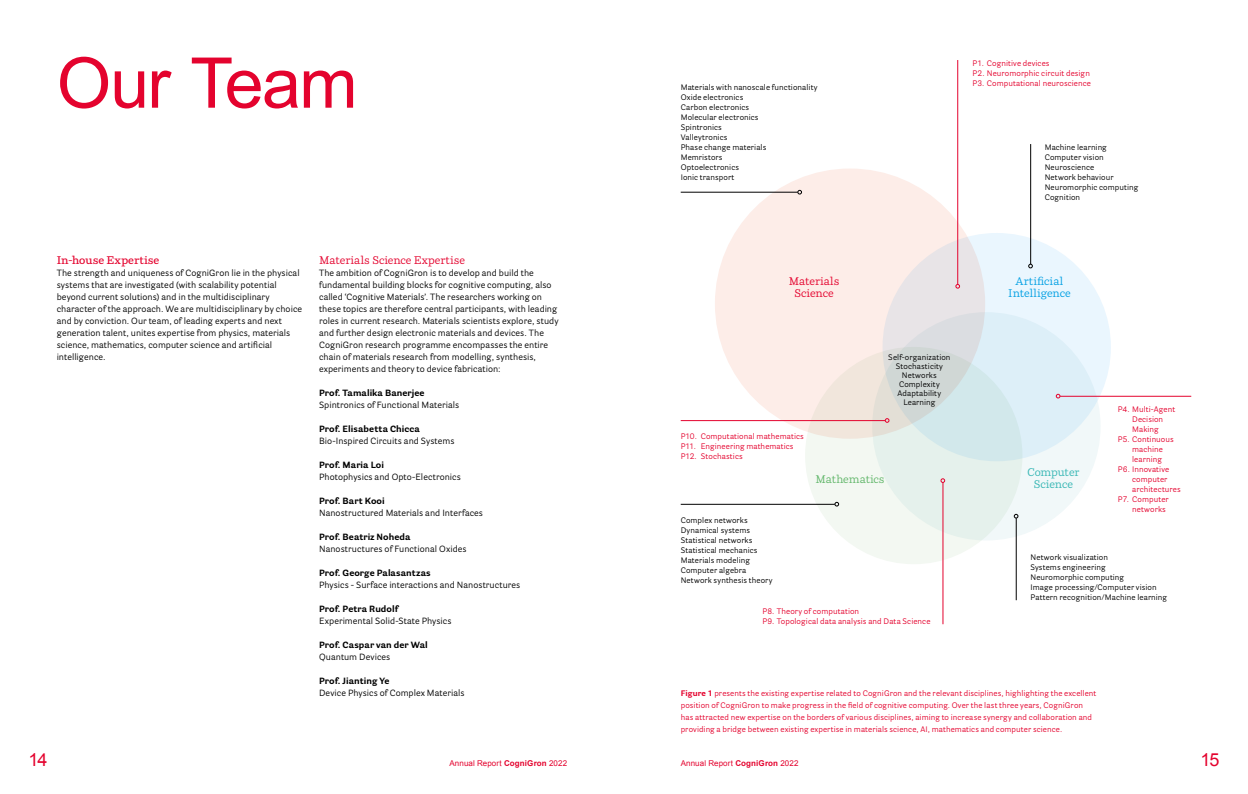
<style>
.page{position:relative;width:1248px;height:794px;background:#fff}
.page>*{position:absolute;margin:0;border:0;box-sizing:border-box;transform-origin:0 0}
.t1{font:70px "Arial";letter-spacing:-.025em;color:#e4032e}
.t2{font:18px "Arial";color:#e4032e}
.t3{font:11px/12px "Parry Pro";color:#e4032e;text-align:center}
.t4{font:11px/12px "Parry Pro";letter-spacing:.01em;color:#009fe3;text-align:center}
.t5{font:600 11px "Parry Pro";color:#e4032e}
.t6{font:11px/12px "Parry Pro";letter-spacing:-.005em;color:#35b6b4;text-align:center}
.t7{font:11px "Parry Pro";letter-spacing:-.01em;color:#60b669}
.t8{font:9px/12px "Parry Grotesque Pro";letter-spacing:.005em;color:#000}
.t9{font:700 9px "Parry Grotesque Pro";letter-spacing:.01em;color:#000}
.t10{font:8px/10px "Parry Grotesque Pro";letter-spacing:.01em;color:#e4032e}
.t11{font:8px/10px "Parry Grotesque Pro";letter-spacing:.01em;color:#000}
.t12{font:8px "Arial";letter-spacing:.015em;color:#e4032e}
.s1{font-weight:700}
</style>
<div class="page">
<div style="left:714px;top:168px;width:271px;height:271px;background:#fdede8;border-radius:50%"></div>
<div style="left:805px;top:347px;width:217px;height:217px;background:linear-gradient(to bottom,#f1e3d9,#f3fcf8);border-radius:50%"></div>
<svg style="left:872px;top:312px;width:228px;height:228px;fill:#e5f1ec"></svg>
<svg style="left:882px;top:233px;width:228px;height:228px;background:#dfeaef"></svg>
<hr style="left:942px;top:482px;width:1px;height:142px;background:#e4032e">
<hr style="left:1015px;top:518px;width:1px;height:82px;background:#000">
<hr style="left:680px;top:420px;width:205px;height:1px;background:#e4032e">
<hr style="left:1030px;top:144px;width:1px;height:120px;background:#000">
<hr style="left:957px;top:60px;width:1px;height:224px;background:#e4032e">
<hr style="left:680px;top:192px;width:117px;height:1px;background:#000">
<hr style="left:1059px;top:396px;width:132px;height:1px;background:#e4032e">
<hr style="left:680px;top:504px;width:154px;height:1px;background:#000">
<svg style="left:797px;top:190px;width:4px;height:4px"></svg>
<svg style="left:885px;top:418px;width:4px;height:4px"></svg>
<svg style="left:940px;top:478px;width:4px;height:4px"></svg>
<svg style="left:834px;top:502px;width:4px;height:4px"></svg>
<svg style="left:1014px;top:514px;width:3px;height:4px"></svg>
<svg style="left:1056px;top:394px;width:3px;height:4px"></svg>
<svg style="left:1028px;top:264px;width:4px;height:4px"></svg>
<svg style="left:955px;top:284px;width:4px;height:4px"></svg>
<h1 class="t1" style="left:57px;top:37px;width:302px">Our Team</h1>
<p class="t11" style="left:680px;top:82px;width:138px">Materials with nanoscale functionality<br>Oxide electronics<br>Carbon electronics<br>Molecular electronics<br>Spintronics<br>Valleytronics<br>Phase change materials<br>Memristors<br>Optoelectronics<br>Ionic transport</p>
<p class="t10" style="left:972px;top:58px;width:120px">P1. Cognitive devices<br>P2. Neuromorphic circuit design<br>P3. Computational neuroscience</p>
<p class="t11" style="left:1044px;top:142px;width:95px">Machine learning<br>Computer vision<br>Neuroscience<br>Network behaviour<br>Neuromorphic computing<br>Cognition</p>
<p class="t5" style="left:57px;top:252px;width:104px">In-house Expertise</p>
<p class="t8" style="left:57px;top:267px;width:247px">The strength and uniqueness of CogniGron lie in the physical systems that are investigated (with scalability potential beyond current solutions) and in the multidisciplinary character of the approach. We are multidisciplinary by choice and by conviction. Our team, of leading experts and next generation talent, unites expertise from physics, materials science, mathematics, computer science and artificial intelligence.</p>
<p class="t3" style="left:319px;top:254px;width:147px">Materials Science Expertise</p>
<p class="t8" style="left:319px;top:267px;width:241px">The ambition of CogniGron is to develop and build the fundamental building blocks for cognitive computing, also called ‘Cognitive Materials’. The researchers working on these topics are therefore central participants, with leading roles in current research. Materials scientists explore, study and further design electronic materials and devices. The CogniGron research programme encompasses the entire chain of materials research from modelling, synthesis, experiments and theory to device fabrication:</p>
<p class="t9" style="left:319px;top:386px;width:107px">Prof. Tamalika Banerjee</p>
<p class="t8" style="left:319px;top:399px;width:142px">Spintronics of Functional Materials</p>
<p class="t9" style="left:319px;top:422px;width:102px">Prof. Elisabetta Chicca</p>
<p class="t8" style="left:319px;top:435px;width:137px">Bio-Inspired Circuits and Systems</p>
<p class="t9" style="left:319px;top:458px;width:66px">Prof. Maria Loi</p>
<p class="t8" style="left:319px;top:471px;width:143px">Photophysics and Opto-Electronics</p>
<p class="t9" style="left:319px;top:494px;width:67px">Prof. Bart Kooi</p>
<p class="t8" style="left:319px;top:507px;width:165px">Nanostructured Materials and Interfaces</p>
<p class="t9" style="left:319px;top:530px;width:93px">Prof. Beatriz Noheda</p>
<p class="t8" style="left:319px;top:543px;width:149px">Nanostructures of Functional Oxides</p>
<p class="t9" style="left:319px;top:566px;width:113px">Prof. George Palasantzas</p>
<p class="t8" style="left:319px;top:579px;width:203px">Physics - Surface interactions and Nanostructures</p>
<p class="t9" style="left:319px;top:602px;width:81px">Prof. Petra Rudolf</p>
<p class="t8" style="left:319px;top:615px;width:134px">Experimental Solid-State Physics</p>
<p class="t9" style="left:319px;top:638px;width:110px">Prof. Caspar van der Wal</p>
<p class="t8" style="left:319px;top:651px;width:73px">Quantum Devices</p>
<p class="t9" style="left:319px;top:674px;width:72px">Prof. Jianting Ye</p>
<p class="t8" style="left:319px;top:687px;width:147px">Device Physics of Complex Materials</p>
<p class="t10" style="left:680px;top:687px;width:417px;line-height:12px"><span class="s1">Figure 1</span> presents the existing expertise related to CogniGron and the relevant disciplines, highlighting the excellent position of CogniGron to make progress in the field of cognitive computing. Over the last three years, CogniGron has attracted new expertise on the borders of various disciplines, aiming to increase synergy and collaboration and providing a bridge between existing expertise in materials science, AI, mathematics and computer science.</p>
<p class="t3" style="left:788px;top:274px;width:52px">Materials<br>Science</p>
<p class="t4" style="left:1008px;top:274px;width:64px">Artificial<br>Intelligence</p>
<p class="t11" style="left:888px;top:353px;width:64px;line-height:9px;text-align:center">Self-organization<br>Stochasticity<br>Networks<br>Complexity<br>Adaptability<br>Learning</p>
<p class="t10" style="left:1117px;top:404px;width:59px">P4. Multi-Agent</p>
<p class="t10" style="left:1131px;top:414px;width:33px">Decision</p>
<p class="t10" style="left:1131px;top:424px;width:28px">Making</p>
<p class="t10" style="left:1117px;top:434px;width:57px">P5. Continuous</p>
<p class="t10" style="left:1131px;top:444px;width:32px">machine</p>
<p class="t10" style="left:1131px;top:454px;width:31px">learning</p>
<p class="t10" style="left:1117px;top:464px;width:53px">P6. Innovative</p>
<p class="t10" style="left:1131px;top:474px;width:37px">computer</p>
<p class="t10" style="left:1131px;top:484px;width:50px">architectures</p>
<p class="t10" style="left:1117px;top:494px;width:52px">P7. Computer</p>
<p class="t10" style="left:1131px;top:504px;width:35px">networks</p>
<p class="t10" style="left:680px;top:431px;width:125px">P10. Computational mathematics<br>P11. Engineering mathematics<br>P12. Stochastics</p>
<p class="t7" style="left:815px;top:471px;width:71px">Mathematics</p>
<p class="t6" style="left:1027px;top:466px;width:53px">Computer<br>Science</p>
<p class="t11" style="left:680px;top:514px;width:93px">Complex networks<br>Dynamical systems<br>Statistical networks<br>Statistical mechanics<br>Materials modeling<br>Computer algebra<br>Network synthesis theory</p>
<p class="t11" style="left:1030px;top:552px;width:138px">Network visualization<br>Systems engineering<br>Neuromorphic computing<br>Image processing/Computer vision<br>Pattern recognition/Machine learning</p>
<p class="t10" style="left:762px;top:606px;width:169px">P8. Theory of computation<br>P9. Topological data analysis and Data Science</p>
<h2 class="t2" style="left:28px;top:747px;width:21px">14</h2>
<p class="t12" style="left:449px;top:757px;width:119px">Annual Report <span class="s1">CogniGron</span> 2022</p>
<p class="t12" style="left:680px;top:757px;width:119px">Annual Report <span class="s1">CogniGron</span> 2022</p>
<h2 class="t2" style="left:1200px;top:747px;width:21px">15</h2>
</div>
